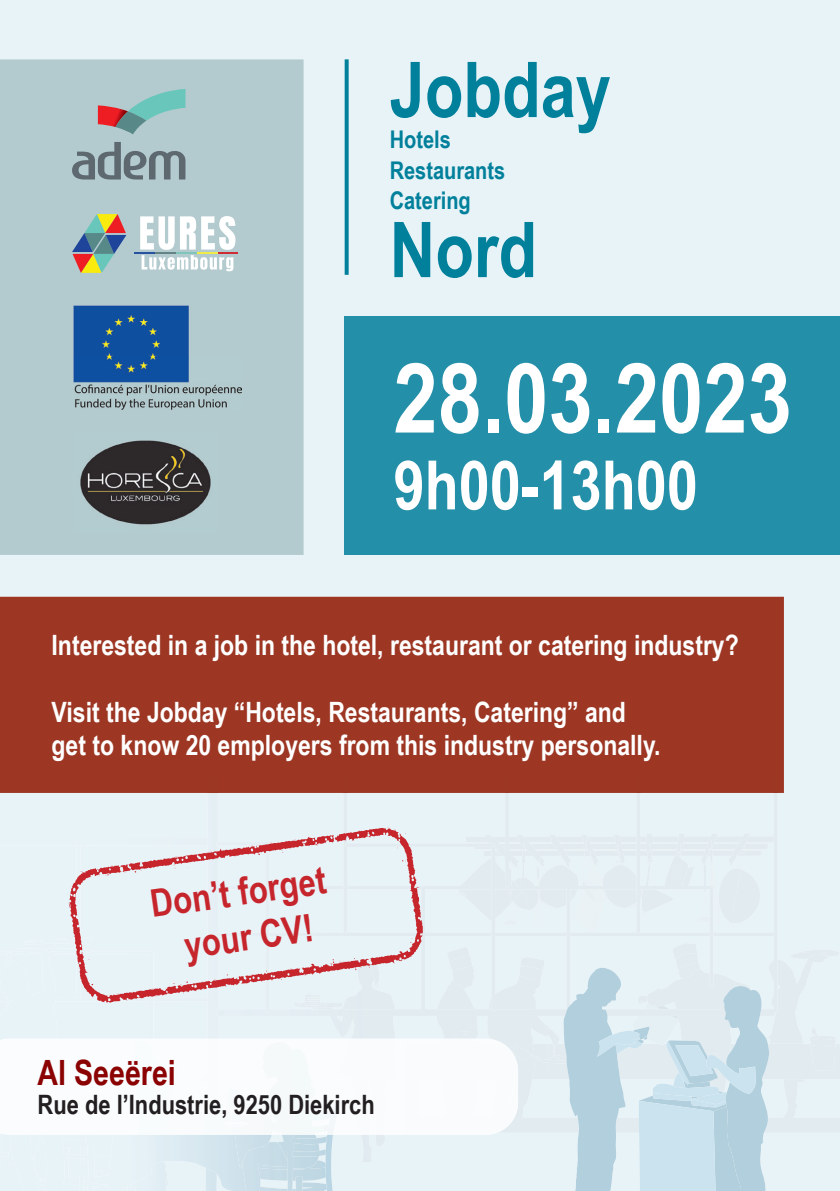
<style>
.page{position:relative;width:840px;height:1191px;background:#fff}
.page>*{position:absolute;margin:0;border:0;box-sizing:border-box;transform-origin:0 0}
.t1{font:700 97px "Arial Narrow";color:#fff}
.t2{font:700 77px "Arial Narrow";color:#00809b}
.t3{font:700 68px "Arial Narrow";color:#fff}
.t4{font:700 38px/45.6px "Arial Narrow";color:#c6252c;text-align:center}
.t5{font:700 34.8px "Arial Narrow";color:#8b0202}
.t6{font:700 28px/33.6px "Arial Narrow";color:#fff}
.t7{font:700 26.6px "Arial Narrow";color:#231f20}
.t8{font:700 24.4px/30.8px "Arial Narrow";color:#00809b}
</style>
<div class="page">
<div style="left:0;top:0;width:839px;height:793px;background:#e8f3f8"></div>
<div style="left:344px;top:317px;width:495px;height:238px;background:#238fa8"></div>
<div style="left:0;top:59px;width:303px;height:496px;background:#b3cbcf"></div>
<div style="left:0;top:597px;width:783px;height:196px;background:#9d3724"></div>
<div style="left:207px;top:775px;width:11px;height:18px;background:#9c3723"></div>
<hr style="left:343px;top:776px;width:4px;height:17px;background:#9b3723">
<hr style="left:505px;top:775px;width:3px;height:18px;background:#9b3723">
<hr style="left:636px;top:776px;width:3px;height:17px;background:#9b3723">
<hr style="left:773px;top:777px;width:4px;height:16px;background:#9b3723">
<svg style="left:72px;top:142px;width:113px;height:37px;background:#8da0a5"></svg>
<svg style="left:98px;top:89px;width:87px;height:45px;background:#9dafaf"></svg>
<svg style="left:72px;top:214px;width:54px;height:59px;background:#9ba090"></svg>
<hr style="left:217px;top:252px;width:21px;height:2px;background:#cf2c34">
<hr style="left:133px;top:252px;width:21px;height:2px;background:#2652a0">
<svg style="left:140px;top:216px;width:95px;height:55px"></svg>
<svg style="left:344px;top:59px;width:4px;height:216px"></svg>
<img style="left:73px;top:432px;width:143px;height:101px">
<img style="left:72px;top:303px;width:169px;height:106px">
<svg style="left:0;top:793px;width:839px;height:398px;background:#e4edf2"></svg>
<h2 class="t2" style="left:389px;top:32px;width:223px">Jobday</h2>
<p class="t8" style="left:389px;top:123px;width:117px">Hotels<br>Restaurants<br>Catering</p>
<h2 class="t2" style="left:389px;top:192px;width:149px">Nord</h2>
<h1 class="t1" style="left:393px;top:325px;width:400px">28.03.2023</h1>
<h3 class="t3" style="left:393px;top:434px;width:306px">9h00-13h00</h3>
<p class="t6" style="left:52px;top:626px;width:688px">Interested in a job in the hotel, restaurant or catering industry?</p>
<p class="t6" style="left:52px;top:694px;width:610px">Visit the Jobday “Hotels, Restaurants, Catering” and get to know 20 employers from this industry personally.</p>
<h3 class="t4" style="left:147px;top:879px;width:178px;rotate:-8deg">Don’t forget your CV!</h3>
<p class="t5" style="left:38px;top:1046px;width:140px">Al Seeërei</p>
<p class="t7" style="left:38px;top:1084px;width:338px">Rue de l’Industrie, 9250 Diekirch</p>
</div>
